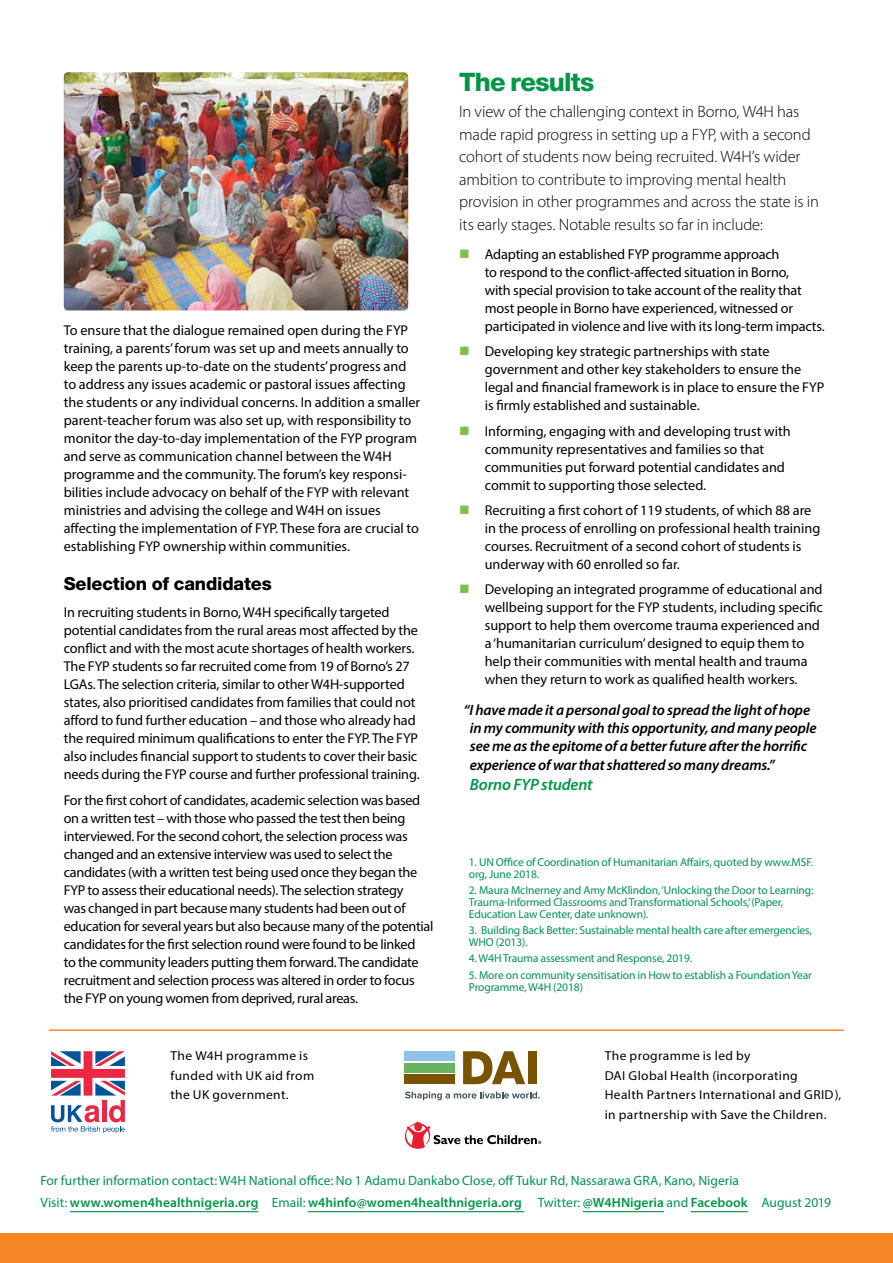
<style>
.page{position:relative;width:893px;height:1263px;background:#fff}
.page>*{position:absolute;margin:0;border:0;box-sizing:border-box;transform-origin:0 0}
.t1{font:800 25.5px "Helvetica Neue LT Pro";letter-spacing:-.03em;color:#009646}
.t2{font:800 18px "Helvetica Neue LT Pro";letter-spacing:-.01em;color:#000}
.t3{font:300 16.5px/22.5px "Myriad Pro";letter-spacing:-.005em;color:#000}
.t4{font:italic 600 16.5px "Myriad Pro";letter-spacing:-.01em;color:#009646}
.t5{font:italic 600 15px/18px "Myriad Pro";letter-spacing:-.01em;color:#000;text-align:center}
.t6{font:14.25px/18px "Myriad Pro";letter-spacing:-.005em;color:#000}
.t7{font:13.5px/22.5px "Myriad Pro";color:#009354}
.t8{font:12.9px/19.5px "Myriad Pro";letter-spacing:.025em;color:#000;scale:1.04 1}
.t9{font:11.55px/12px "Myriad Pro";letter-spacing:-.01em;color:#009354}
.s1{font-weight:600;color:#009646}
</style>
<div class="page">
<div style="left:0;top:1233px;width:893px;height:30px;background:#f68726"></div>
<hr style="left:49px;top:1029px;width:795px;height:2px;background:#f68726">
<hr style="left:70px;top:1211px;width:188px;height:1px;background:#009646">
<hr style="left:308px;top:1211px;width:216px;height:1px;background:#009646">
<hr style="left:583px;top:1211px;width:81px;height:1px;background:#009646">
<hr style="left:691px;top:1211px;width:57px;height:1px;background:#009646">
<svg style="left:405px;top:1122px;width:136px;height:27px"></svg>
<div style="left:405px;top:1051px;width:50px;height:10px;background:#8fc3ea"></div>
<div style="left:405px;top:1063px;width:50px;height:10px;background:#66b360"></div>
<div style="left:405px;top:1074px;width:50px;height:10px;background:#795300"></div>
<svg style="left:463px;top:1051px;width:62px;height:33px"></svg>
<div style="left:528px;top:1051px;width:9px;height:33px;background:#795300"></div>
<svg style="left:405px;top:1091px;width:135px;height:9px"></svg>
<svg style="left:51px;top:1051px;width:74px;height:82px"></svg>
<img style="left:64px;top:72px;width:344px;height:238px">
<p class="t6" style="left:64px;top:321px;width:358px">To ensure that the dialogue remained open during the FYP training, a parents’ forum was set up and meets annually to keep the parents up-to-date on the students’ progress and to address any issues academic or pastoral issues affecting the students or any individual concerns. In addition a smaller parent-teacher forum was also set up, with responsibility to monitor the day-to-day implementation of the FYP program and serve as communication channel between the W4H programme and the community. The forum’s key responsi&shy;bilities include advocacy on behalf of the FYP with relevant ministries and advising the college and W4H on issues affecting the implementation of FYP. These fora are crucial to establishing FYP ownership within communities.</p>
<p class="t2" style="left:64px;top:573px;width:209px">Selection of candidates</p>
<p class="t6" style="left:64px;top:603px;width:357px">In recruiting students in Borno, W4H specifically targeted potential candidates from the rural areas most affected by the conflict and with the most acute shortages of health workers.<br>The FYP students so far recruited come from 19 of Borno’s 27<br>LGAs. The selection criteria, similar to other W4H-supported states, also prioritised candidates from families that could not afford to fund further education – and those who already had the required minimum qualifications to enter the FYP. The FYP also includes financial support to students to cover their basic needs during the FYP course and further professional training.</p>
<p class="t6" style="left:64px;top:791px;width:371px">For the first cohort of candidates, academic selection was based on a written test – with those who passed the test then being interviewed. For the second cohort, the selection process was changed and an extensive interview was used to select the candidates (with a written test being used once they began the FYP to assess their educational needs). The selection strategy<br>was changed in part because many students had been out of education for several years but also because many of the potential candidates for the first selection round were found to be linked<br>to the community leaders putting them forward. The candidate recruitment and selection process was altered in order to focus the FYP on young women from deprived, rural areas.</p>
<h1 class="t1" style="left:459px;top:66px;width:136px">The results</h1>
<p class="t3" style="left:459px;top:100px;width:361px">In view of the challenging context in Borno, W4H has made rapid progress in setting up a FYP, with a second cohort of students now being recruited. W4H’s wider ambition to contribute to improving mental health provision in other programmes and across the state is in its early stages. Notable results so far in include:</p>
<p class="t6" style="left:485px;top:245px;width:342px">Adapting an established FYP programme approach<br>to respond to the conflict-affected situation in Borno,<br>with special provision to take account of the reality that most people in Borno have experienced, witnessed or participated in violence and live with its long-term impacts.</p>
<p class="t6" style="left:485px;top:342px;width:341px">Developing key strategic partnerships with state government and other key stakeholders to ensure the legal and financial framework is in place to ensure the FYP is firmly established and sustainable.</p>
<p class="t6" style="left:485px;top:422px;width:307px">Informing, engaging with and developing trust with community representatives and families so that communities put forward potential candidates and commit to supporting those selected.</p>
<p class="t6" style="left:485px;top:501px;width:337px">Recruiting a first cohort of 119 students, of which 88 are in the process of enrolling on professional health training courses. Recruitment of a second cohort of students is underway with 60 enrolled so far.</p>
<p class="t6" style="left:485px;top:580px;width:340px">Developing an integrated programme of educational and wellbeing support for the FYP students, including specific support to help them overcome trauma experienced and a ‘humanitarian curriculum’ designed to equip them to help their communities with mental health and trauma when they return to work as qualified health workers.</p>
<p class="t5" style="left:463px;top:700px;width:355px">“I have made it a personal goal to spread the light of hope in my community with this opportunity, and many people see me as the epitome of a better future after the horrific</p>
<p class="t5" style="left:470px;top:756px;width:306px">experience of war that shattered so many dreams.”</p>
<p class="t4" style="left:470px;top:774px;width:124px">Borno FYP student</p>
<p class="t9" style="left:469px;top:855px;width:346px">1. UN Office of Coordination of Humanitarian Affairs, quoted by www.MSF. org, June 2018.</p>
<p class="t9" style="left:469px;top:884px;width:346px">2. Maura McInerney and Amy McKlindon, ‘Unlocking the Door to Learning:<br>Trauma-Informed Classrooms and Transformational Schools,’ (Paper,<br>Education Law Center, date unknown).</p>
<p class="t9" style="left:469px;top:924px;width:345px">3. Building Back Better: Sustainable mental health care after emergencies,<br>WHO (2013).</p>
<p class="t9" style="left:469px;top:952px;width:225px">4. W4H Trauma assessment and Response, 2019.</p>
<p class="t9" style="left:469px;top:968px;width:345px">5. More on community sensitisation in How to establish a Foundation Year<br>Programme, W4H (2018)</p>
<p class="t8" style="left:170px;top:1046px;width:140px">The W4H programme is funded with UK aid from the UK government.</p>
<p class="t8" style="left:605px;top:1046px;width:229px">The programme is led by<br>DAI Global Health (incorporating<br>Health Partners International and GRID), in partnership with Save the Children.</p>
<p class="t7" style="left:40px;top:1169px;width:792px">For further information contact: W4H National office: No 1 Adamu Dankabo Close, off Tukur Rd, Nassarawa GRA, Kano, Nigeria<br>Visit: <span class="s1">www.women4healthnigeria.org</span> Email: <span class="s1">w4hinfo@women4healthnigeria.org</span> Twitter: <span class="s1">@W4HNigeria</span> and <span class="s1">Facebook</span> August 2019</p>
</div>
